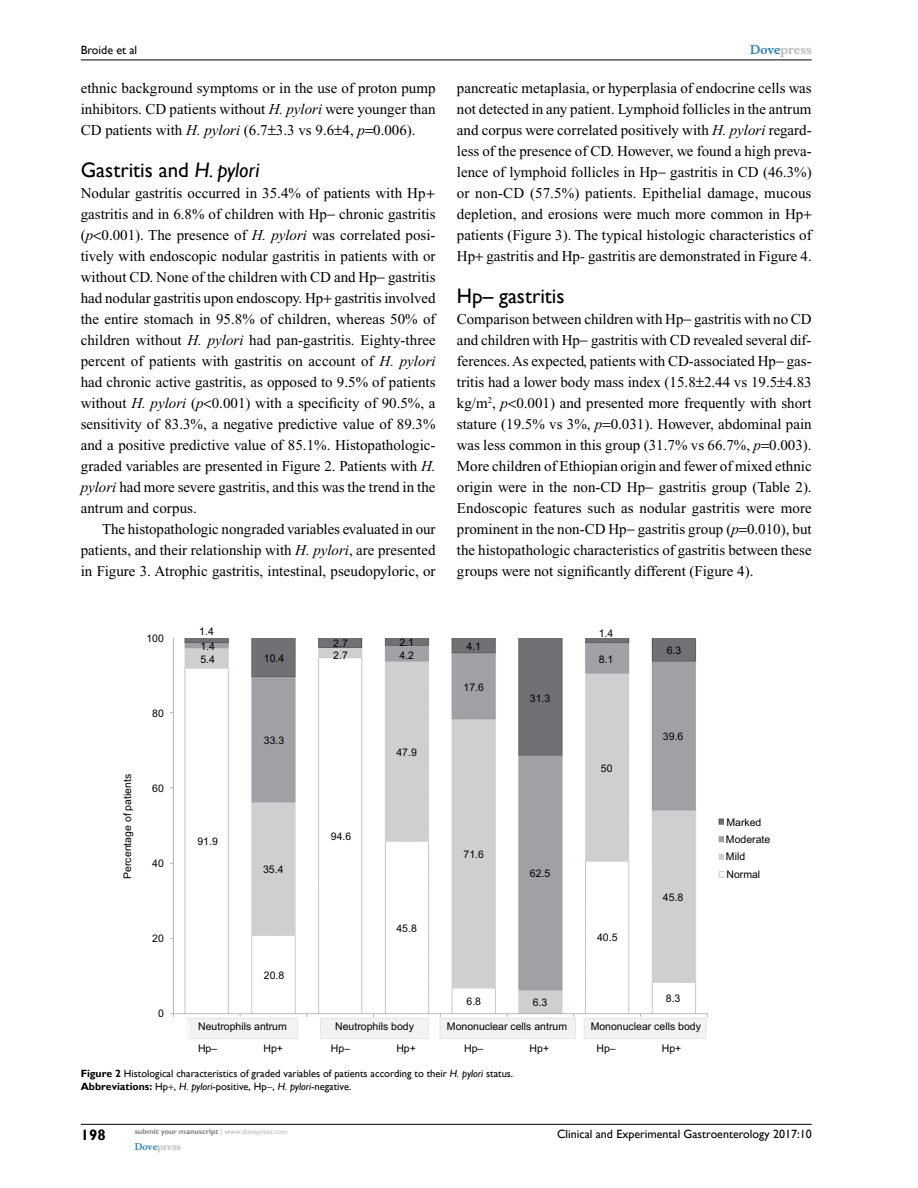
<style>
.page{position:relative;width:918px;height:1188px;background:#fff}
.page>*{position:absolute;margin:0;border:0;box-sizing:border-box;transform-origin:0 0}
.t1{font:21px "Gill Sans";color:#000}
.t2{font:15px/21px "Times New Roman";color:#000;text-align:justify}
.t3{font:700 15px "Gill Sans";color:#000}
.t4{font:12px "Gill Sans";color:#000}
.t5{font:700 12px "Musee";color:#b8babc}
.t6{font:10.5px/17.2px "Arial";color:#000}
.t7{font:10.5px/13.5px "Gill Sans";color:#000}
.t8{font:700 9px "Musee";color:#b8babc}
.t9{font:700 7.5px "Gill Sans";color:#808285}
.s1{font-style:italic}
.s2{color:#3785ad}
.s3{font-weight:700}
.s4{font-weight:400;color:#b8babc}
</style>
<div class="page">
<hr style="left:81px;top:1124px;width:731px;height:1px;background:#000">
<hr style="left:81px;top:60px;width:731px;height:1px;background:#000">
<img style="left:171px;top:638px;width:553px;height:400px">
<p class="t4" style="left:81px;top:43px;width:58px">Broide et al</p>
<p class="t2" style="left:81px;top:77px;width:356px">ethnic background symptoms or in the use of proton pump inhibitors. CD patients without <span class="s1">H. pylori</span> were younger than CD patients with <span class="s1">H. pylori</span> (6.7 3.3 vs 9.6 4, <span class="s1">p</span> 0.006).</p>
<h1 class="t1" style="left:81px;top:157px;width:180px">Gastritis and <span class="s1">H. pylori</span></h1>
<p class="t2" style="left:81px;top:182px;width:356px;text-align:left">Nodular gastritis occurred in 35.4% of patients with Hp gastritis and in 6.8% of children with Hp− chronic gastritis (<span class="s1">p</span> 0.001). The presence of <span class="s1">H. pylori</span> was correlated posi&shy;tively with endoscopic nodular gastritis in patients with or without CD. None of the children with CD and Hp− gastritis had nodular gastritis upon endoscopy. Hp gastritis involved the entire stomach in 95.8% of children, whereas 50% of children without <span class="s1">H. pylori</span> had pan-gastritis. Eighty-three percent of patients with gastritis on account of <span class="s1">H. pylori </span>had chronic active gastritis, as opposed to 9.5% of patients without <span class="s1">H. pylori</span> (<span class="s1">p</span> 0.001) with a specificity of 90.5%, a sensitivity of 83.3%, a negative predictive value of 89.3% and a positive predictive value of 85.1%. Histopathologic&shy;graded variables are presented in Figure 2. Patients with <span class="s1">H. pylori</span> had more severe gastritis, and this was the trend in the antrum and corpus.</p>
<p class="t2" style="left:81px;top:518px;width:356px;text-indent:21px">The histopathologic nongraded variables evaluated in our patients, and their relationship with <span class="s1">H. pylori</span>, are presented in Figure 3. Atrophic gastritis, intestinal, pseudopyloric, or</p>
<p class="t6" style="left:146px;top:631px;width:19px">100</p>
<p class="t6" style="left:152px;top:706px;width:13px">80</p>
<p class="t6" style="left:120px;top:879px;width:107px;rotate:-90deg">Percentage of patients</p>
<p class="t6" style="left:152px;top:781px;width:13px">60</p>
<p class="t6" style="left:152px;top:856px;width:13px">40</p>
<p class="t6" style="left:152px;top:931px;width:13px">20</p>
<p class="t6" style="left:158px;top:1006px;width:7px">0</p>
<p class="t6" style="left:199px;top:624px;width:16px">1.4</p>
<p class="t6" style="left:200px;top:639px;width:16px">1.4</p>
<p class="t6" style="left:200px;top:652px;width:16px">5.4</p>
<p class="t6" style="left:264px;top:651px;width:22px">10.4</p>
<p class="t6" style="left:197px;top:834px;width:22px">91.9</p>
<p class="t6" style="left:264px;top:733px;width:22px">33.3</p>
<p class="t6" style="left:263px;top:862px;width:22px">35.4</p>
<p class="t6" style="left:264px;top:968px;width:22px">20.8</p>
<p class="t6" style="left:333px;top:636px;width:16px">2.7</p>
<p class="t6" style="left:399px;top:637px;width:16px;line-height:12.6px">2.1<br>4.2</p>
<p class="t6" style="left:333px;top:647px;width:16px">2.7</p>
<p class="t6" style="left:331px;top:829px;width:22px">94.6</p>
<p class="t6" style="left:396px;top:745px;width:22px">47.9</p>
<p class="t6" style="left:396px;top:921px;width:22px">45.8</p>
<p class="t5" style="left:750px;top:43px;width:63px"><span class="s2">Dove</span>press</p>
<p class="t2" style="left:457px;top:77px;width:356px;text-align:left">pancreatic metaplasia, or hyperplasia of endocrine cells was not detected in any patient. Lymphoid follicles in the antrum and corpus were correlated positively with <span class="s1">H. pylori</span> regard&shy;less of the presence of CD. However, we found a high preva&shy;lence of lymphoid follicles in Hp− gastritis in CD (46.3%) or non-CD (57.5%) patients. Epithelial damage, mucous depletion, and erosions were much more common in Hp patients (Figure 3). The typical histologic characteristics of Hp gastritis and Hp<span class="s1">-</span> gastritis are demonstrated in Figure 4.</p>
<h1 class="t1" style="left:457px;top:283px;width:109px">Hp– gastritis</h1>
<p class="t2" style="left:457px;top:308px;width:356px">Comparison between children with Hp− gastritis with no CD and children with Hp− gastritis with CD revealed several dif&shy;ferences. As expected, patients with CD-associated Hp− gas&shy;tritis had a lower body mass index (15.8 2.44 vs 19.5 4.83 kg/m<sup>2</sup>, <span class="s1">p</span> 0.001) and presented more frequently with short stature (19.5% vs 3%, <span class="s1">p</span> 0.031). However, abdominal pain was less common in this group (31.7% vs 66.7%, <span class="s1">p</span> 0.003).<br>More children of Ethiopian origin and fewer of mixed ethnic origin were in the non-CD Hp− gastritis group (Table 2).<br>Endoscopic features such as nodular gastritis were more prominent in the non-CD Hp− gastritis group (<span class="s1">p</span> 0.010), but the histopathologic characteristics of gastritis between these groups were not significantly different (Figure 4).</p>
<p class="t6" style="left:467px;top:639px;width:16px">4.1</p>
<p class="t6" style="left:464px;top:680px;width:22px">17.6</p>
<p class="t6" style="left:530px;top:690px;width:22px">31.3</p>
<p class="t6" style="left:464px;top:847px;width:22px">71.6</p>
<p class="t6" style="left:530px;top:866px;width:22px">62.5</p>
<p class="t6" style="left:467px;top:994px;width:16px">6.8</p>
<p class="t6" style="left:533px;top:994px;width:16px">6.3</p>
<p class="t6" style="left:599px;top:626px;width:16px">1.4</p>
<p class="t6" style="left:599px;top:652px;width:16px">8.1</p>
<p class="t6" style="left:601px;top:761px;width:13px">50</p>
<p class="t6" style="left:597px;top:929px;width:22px">40.5</p>
<p class="t6" style="left:667px;top:643px;width:16px">6.3</p>
<p class="t6" style="left:663px;top:729px;width:22px">39.6</p>
<p class="t6" style="left:663px;top:890px;width:22px">45.8</p>
<p class="t6" style="left:666px;top:991px;width:16px">8.3</p>
<p class="t6" style="left:726px;top:815px;width:46px">Marked<br>Moderate<br>Mild<br>Normal</p>
<p class="t6" style="left:198px;top:1019px;width:90px">Neutrophils antrum</p>
<p class="t6" style="left:335px;top:1019px;width:80px">Neutrophils body</p>
<p class="t6" style="left:447px;top:1019px;width:122px">Mononuclear cells antrum</p>
<p class="t6" style="left:591px;top:1019px;width:112px">Mononuclear cells body</p>
<p class="t6" style="left:198px;top:1041px;width:21px">Hp–</p>
<p class="t6" style="left:264px;top:1041px;width:21px">Hp+</p>
<p class="t6" style="left:331px;top:1041px;width:21px">Hp–</p>
<p class="t6" style="left:396px;top:1041px;width:21px">Hp+</p>
<p class="t6" style="left:464px;top:1041px;width:21px">Hp–</p>
<p class="t6" style="left:530px;top:1041px;width:21px">Hp+</p>
<p class="t6" style="left:596px;top:1041px;width:21px">Hp–</p>
<p class="t6" style="left:662px;top:1041px;width:21px">Hp+</p>
<p class="t7" style="left:81px;top:1067px;width:434px"><span class="s3">Figure 2</span> Histological characteristics of graded variables of patients according to their <span class="s1">H. pylori</span> status.<br><span class="s3">Abbreviations:</span> Hp , <span class="s1">H. pylori</span>-positive, Hp−, <span class="s1">H. pylori</span>-negative.</p>
<p class="t3" style="left:81px;top:1126px;width:26px">198</p>
<p class="t9" style="left:135px;top:1127px;width:154px">submit your manuscript <span class="s4">| www.dovepress.com</span></p>
<p class="t8" style="left:135px;top:1141px;width:48px"><span class="s2">Dove</span>press</p>
<p class="t4" style="left:557px;top:1127px;width:256px">Clinical and Experimental Gastroenterology 2017:10</p>
</div>
